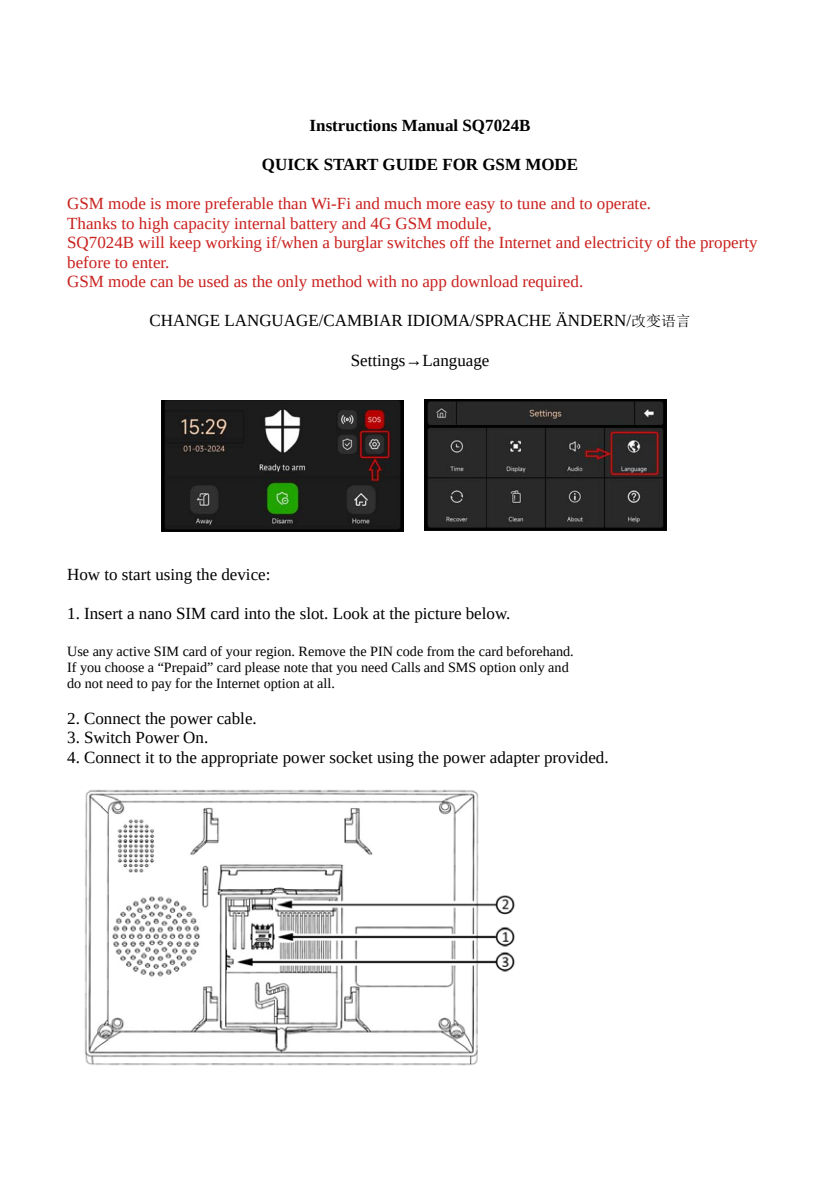
<style>
.page{position:relative;width:840px;height:1191px;background:#fff}
.page>*{position:absolute;margin:0;border:0;box-sizing:border-box;transform-origin:0 0}
.t1{font:17px/19.6px "Liberation Serif";color:#c9211e}
.t2{font:17px "Liberation Serif";color:#000}
.t3{font:700 17px "Liberation Serif";color:#000}
.t4{font:14.2px/16.4px "Liberation Serif";color:#000}
.s1{font-family:"N Sim Sun";font-size:14.8px}
</style>
<div class="page">
<img style="left:84px;top:789px;width:431px;height:277px">
<img style="left:424px;top:400px;width:242px;height:131px">
<img style="left:162px;top:400px;width:241px;height:131px">
<p class="t3" style="left:309px;top:114px;width:222px">Instructions Manual SQ7024B</p>
<p class="t3" style="left:262px;top:153px;width:317px">QUICK START GUIDE FOR GSM MODE</p>
<p class="t1" style="left:67px;top:194px;width:691px">GSM mode is more preferable than Wi-Fi and much more easy to tune and to operate.<br>Thanks to high capacity internal battery and 4G GSM module,<br>SQ7024B will keep working if/when a burglar switches off the Internet and electricity of the property before to enter.<br>GSM mode can be used as the only method with no app download required.</p>
<p class="t2" style="left:149px;top:310px;width:542px">CHANGE LANGUAGE/CAMBIAR IDIOMA/SPRACHE ÄNDERN/<span class="s1">改变语言</span></p>
<p class="t2" style="left:350px;top:349px;width:140px">Settings→Language</p>
<p class="t2" style="left:67px;top:563px;width:205px">How to start using the device:</p>
<p class="t2" style="left:67px;top:602px;width:444px">1. Insert a nano SIM card into the slot. Look at the picture below.</p>
<p class="t4" style="left:67px;top:642px;width:508px">Use any active SIM card of your region. Remove the PIN code from the card beforehand.<br>If you choose a “Prepaid” card please note that you need Calls and SMS option only and do not need to pay for the Internet option at all.</p>
<p class="t2" style="left:67px;top:707px;width:191px">2. Connect the power cable.</p>
<p class="t2" style="left:67px;top:726px;width:142px">3. Switch Power On.</p>
<p class="t2" style="left:67px;top:746px;width:542px">4. Connect it to the appropriate power socket using the power adapter provided.</p>
</div>
